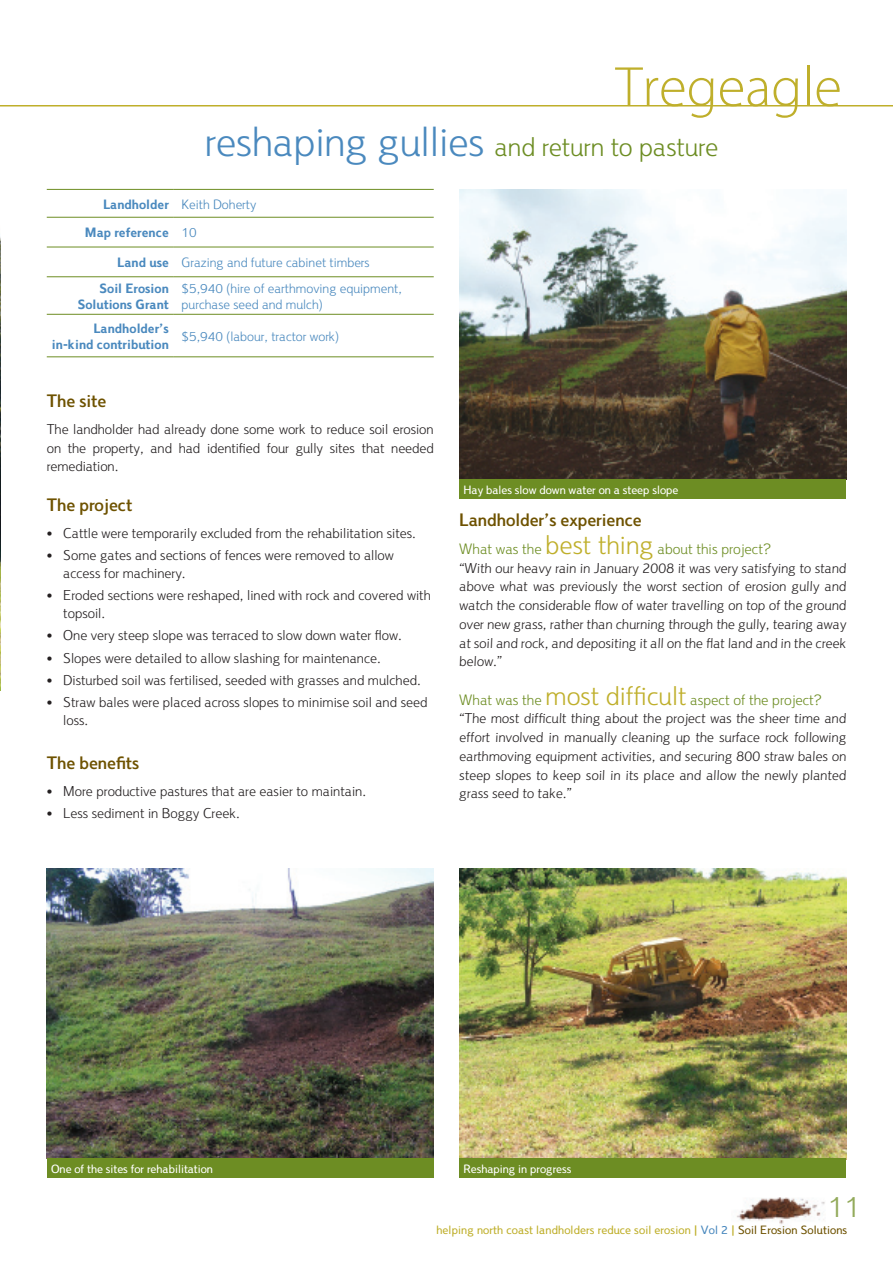
<style>
.page{position:relative;width:893px;height:1263px;background:#fff}
.page>*{position:absolute;margin:0;border:0;box-sizing:border-box;transform-origin:0 0}
.t1{font:300 57px "Myriad Pro";color:#bfaf2b}
.t2{font:30px "Memorandum SGTT Light";color:#93aa5b}
.Paragraph_heading{font:27px "Memorandum SGTT Light";letter-spacing:-.005em;color:#6d8d23}
.Paragraph_heading-2{font:700 18px "Memorandum SGTT Semi";letter-spacing:-.005em;color:#6e5200}
.t3{font:15px "Memorandum SGTT Light";color:#6d8d23}
.Bullet{font:14.25px/18.8px "Memorandum SGTT Light";color:#231f20;text-align:justify}
.Table{font:13.5px/16.2px "Memorandum SGTT Light";color:#4a89be}
.Table-2{font:13.5px "Memorandum SGTT Bold";color:#4a89be}
.t4{font:12px "Memorandum SGTT Regular";color:#fff}
.t5{font:12px "Memorandum SGTT Regular";letter-spacing:.01em;color:#bfaf2b}
.s1{font-size:42px;color:#4a89be}
.s2{font-size:27px;color:#bfaf2b}
.s3{color:#4a89be}
.s4{color:#6e5200}
</style>
<div class="page">
<hr style="left:0;top:105px;width:893px;height:1px;background:#bfaf2b">
<img style="left:736px;top:1197px;width:89px;height:27px">
<hr style="left:47px;top:189px;width:126px;height:1px;background:#6d8d23">
<hr style="left:173px;top:189px;width:261px;height:1px;background:#6d8d23">
<hr style="left:47px;top:217px;width:126px;height:1px;background:#6d8d23">
<hr style="left:173px;top:217px;width:261px;height:1px;background:#6d8d23">
<hr style="left:47px;top:247px;width:126px;height:1px;background:#6d8d23">
<hr style="left:173px;top:247px;width:261px;height:1px;background:#6d8d23">
<hr style="left:47px;top:276px;width:126px;height:1px;background:#6d8d23">
<hr style="left:173px;top:276px;width:261px;height:1px;background:#6d8d23">
<hr style="left:47px;top:314px;width:126px;height:1px;background:#6d8d23">
<hr style="left:173px;top:314px;width:261px;height:1px;background:#6d8d23">
<hr style="left:47px;top:356px;width:126px;height:1px;background:#6d8d23">
<hr style="left:173px;top:356px;width:261px;height:1px;background:#6d8d23">
<img style="left:0;top:237px;width:1px;height:454px">
<img style="left:47px;top:868px;width:387px;height:290px">
<div style="left:47px;top:1158px;width:387px;height:20px;background:#6d8d23"></div>
<img style="left:459px;top:189px;width:387px;height:290px">
<div style="left:459px;top:479px;width:387px;height:20px;background:#6d8d23"></div>
<img style="left:459px;top:869px;width:387px;height:289px">
<div style="left:459px;top:1158px;width:387px;height:20px;background:#6d8d23"></div>
<p class="t1" style="left:616px;top:56px;width:228px">Tregeagle</p>
<p class="Paragraph_heading" style="left:205px;top:131px;width:515px"><span class="s1">reshaping gullies</span> and return to pasture</p>
<p class="Table-2" style="left:103px;top:196px;width:67px">Landholder</p>
<p class="Table" style="left:182px;top:196px;width:76px">Keith Doherty</p>
<p class="Table-2" style="left:85px;top:224px;width:85px">Map reference</p>
<p class="Table" style="left:182px;top:225px;width:17px">10</p>
<p class="Table-2" style="left:117px;top:254px;width:53px">Land use</p>
<p class="Table" style="left:182px;top:254px;width:190px">Grazing and future cabinet timbers</p>
<p class="Table-2" style="left:99px;top:280px;width:71px">Soil Erosion</p>
<p class="Table-2" style="left:78px;top:296px;width:93px">Solutions Grant</p>
<p class="Table" style="left:182px;top:280px;width:222px">$5,940 (hire of earthmoving equipment, purchase seed and mulch)</p>
<p class="Table-2" style="left:93px;top:320px;width:77px">Landholder’s</p>
<p class="Table-2" style="left:52px;top:336px;width:118px">in-kind contribution</p>
<p class="Table" style="left:182px;top:328px;width:159px">$5,940 (labour, tractor work)</p>
<p class="Paragraph_heading-2" style="left:47px;top:390px;width:61px">The site</p>
<p class="Bullet" style="left:47px;top:420px;width:388px">The landholder had already done some work to reduce soil erosion on the property, and had identified four gully sites that needed remediation.</p>
<p class="Paragraph_heading-2" style="left:47px;top:494px;width:87px">The project</p>
<p class="Bullet" style="left:47px;top:523px;width:371px">• Cattle were temporarily excluded from the rehabilitation sites.</p>
<p class="Bullet" style="left:63px;top:546px;width:332px;line-height:18px;text-indent:-16px">• Some gates and sections of fences were removed to allow access for machinery.</p>
<p class="Bullet" style="left:63px;top:586px;width:369px;line-height:18px;text-indent:-16px">• Eroded sections were reshaped, lined with rock and covered with topsoil.</p>
<p class="Bullet" style="left:47px;top:626px;width:357px">• One very steep slope was terraced to slow down water flow.</p>
<p class="Bullet" style="left:47px;top:648px;width:336px">• Slopes were detailed to allow slashing for maintenance.</p>
<p class="Bullet" style="left:47px;top:671px;width:376px">• Disturbed soil was fertilised, seeded with grasses and mulched.</p>
<p class="Bullet" style="left:63px;top:693px;width:366px;line-height:18px;text-indent:-16px">• Straw bales were placed across slopes to minimise soil and seed loss.</p>
<p class="Paragraph_heading-2" style="left:47px;top:752px;width:94px">The benefits</p>
<p class="Bullet" style="left:47px;top:781px;width:321px">• More productive pastures that are easier to maintain.</p>
<p class="Bullet" style="left:47px;top:804px;width:195px">• Less sediment in Boggy Creek.</p>
<p class="t4" style="left:463px;top:483px;width:217px">Hay bales slow down water on a steep slope</p>
<p class="Paragraph_heading-2" style="left:459px;top:509px;width:184px">Landholder’s experience</p>
<p class="t3" style="left:459px;top:540px;width:313px">What was the <span class="s2">best thing</span> about this project?</p>
<p class="Bullet" style="left:459px;top:558px;width:389px">“With our heavy rain in January 2008 it was very satisfying to stand above what was previously the worst section of erosion gully and watch the considerable flow of water travelling on top of the ground over new grass, rather than churning through the gully, tearing away at soil and rock, and depositing it all on the flat land and in the creek below.”</p>
<p class="t3" style="left:459px;top:691px;width:364px">What was the <span class="s2">most difficult</span> aspect of the project?</p>
<p class="Bullet" style="left:459px;top:709px;width:389px">“The most difficult thing about the project was the sheer time and effort involved in manually cleaning up the surface rock following earthmoving equipment activities, and securing 800 straw bales on steep slopes to keep soil in its place and allow the newly planted grass seed to take.”</p>
<p class="t4" style="left:51px;top:1161px;width:164px">One of the sites for rehabilitation</p>
<p class="t4" style="left:463px;top:1161px;width:110px">Reshaping in progress</p>
<h2 class="t2" style="left:827px;top:1189px;width:35px">11</h2>
<p class="t5" style="left:436px;top:1222px;width:412px">helping north coast landholders reduce soil erosion | <span class="s3">Vol 2</span> | <span class="s4">Soil Erosion Solutions</span></p>
</div>
